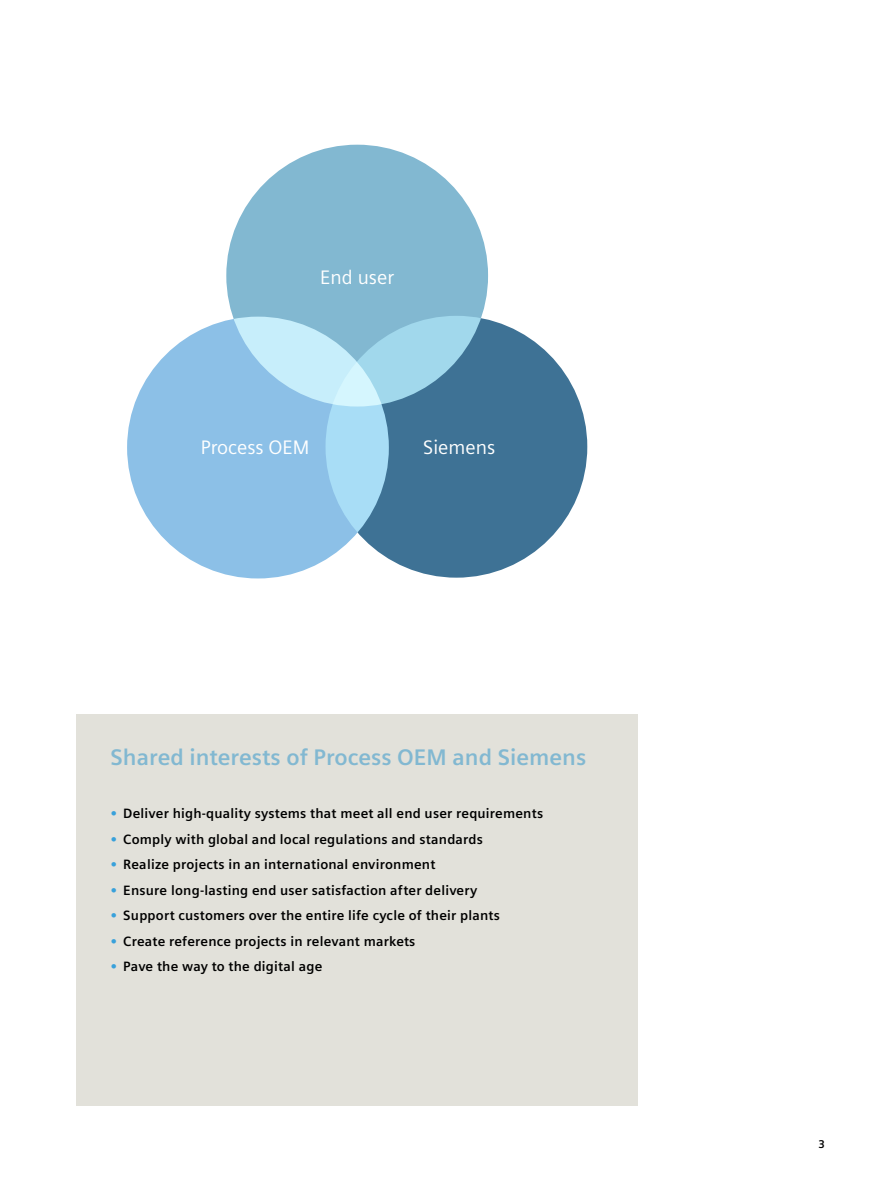
<style>
.page{position:relative;width:893px;height:1191px;background:#fff}
.page>*{position:absolute;margin:0;border:0;box-sizing:border-box;transform-origin:0 0}
.t1{font:700 22.5px "Siemens Sans Global";color:#82b8d1}
.t2{font:19.5px "Siemens Sans Global";color:#fff}
.t3{font:700 13.5px "Siemens Sans Global";letter-spacing:.015em;color:#000}
.t4{font:700 11.25px "Siemens Sans Global";color:#000}
.s1{color:#38a1db}
</style>
<div class="page">
<div style="left:226px;top:145px;width:262px;height:261px;background:#82b8d1;border-radius:50%"></div>
<div style="left:127px;top:317px;width:262px;height:261px;background:#8cc0e7;border-radius:50%"></div>
<svg style="left:325px;top:316px;width:262px;height:261px;background:#598dad"></svg>
<div style="left:77px;top:714px;width:561px;height:392px;background:#e2e1da"></div>
<h2 class="t2" style="left:320px;top:263px;width:75px">End user</h2>
<h2 class="t2" style="left:201px;top:433px;width:110px">Process OEM</h2>
<h2 class="t2" style="left:423px;top:433px;width:74px">Siemens</h2>
<h1 class="t1" style="left:111px;top:744px;width:477px">Shared interests of Process OEM and Siemens</h1>
<p class="t3" style="left:111px;top:805px;width:434px"><span class="s1">•</span> Deliver high-quality systems that meet all end user requirements</p>
<p class="t3" style="left:111px;top:831px;width:374px"><span class="s1">•</span> Comply with global and local regulations and standards</p>
<p class="t3" style="left:111px;top:856px;width:326px"><span class="s1">•</span> Realize projects in an international environment</p>
<p class="t3" style="left:111px;top:882px;width:368px"><span class="s1">•</span> Ensure long-lasting end user satisfaction after delivery</p>
<p class="t3" style="left:111px;top:907px;width:391px"><span class="s1">•</span> Support customers over the entire life cycle of their plants</p>
<p class="t3" style="left:111px;top:933px;width:306px"><span class="s1">•</span> Create reference projects in relevant markets</p>
<p class="t3" style="left:111px;top:958px;width:213px"><span class="s1">•</span> Pave the way to the digital age</p>
<p class="t4" style="left:818px;top:1137px;width:8px">3</p>
</div>
